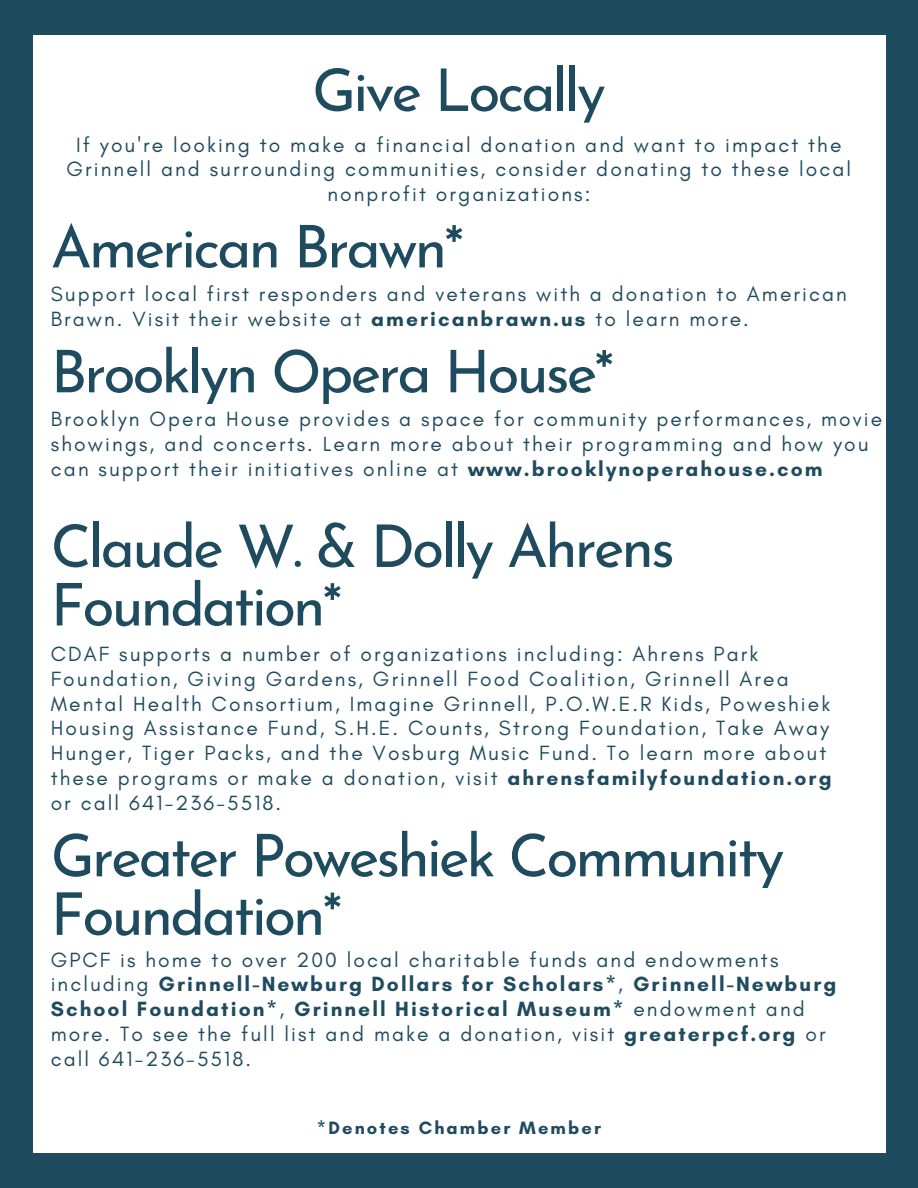
<style>
.page{position:relative;width:918px;height:1188px;background:#1f4b5e}
.page>*{position:absolute;margin:0;border:0;box-sizing:border-box;transform-origin:0 0}
.t1{font:58.8px/58.5px "Josefin Sans";letter-spacing:-.05em;color:#1f4b5e}
.t2{font:21px/24.8px "Glacial Indifference";letter-spacing:.1em;color:#1f4b5e}
.t3{font:700 18.3px "Glacial Indifference";letter-spacing:.12em;color:#1f4b5e}
.s1{font-weight:700}
</style>
<div class="page">
<div style="left:33px;top:35px;width:852px;height:1118px;background:#fff"></div>
<p class="t1" style="left:312px;top:67px;width:295px">Give Locally</p>
<p class="t2" style="left:67px;top:132px;width:786px;text-align:center">If you're looking to make a financial donation and want to impact the<br>Grinnell and surrounding communities, consider donating to these local nonprofit organizations:</p>
<p class="t1" style="left:51px;top:223px;width:415px">American Brawn*</p>
<p class="t2" style="left:51px;top:281px;width:798px">Support local first responders and veterans with a donation to American<br>Brawn. Visit their website at <span class="s1">americanbrawn.us</span> to learn more.</p>
<p class="t1" style="left:51px;top:348px;width:565px">Brooklyn Opera House*</p>
<p class="t2" style="left:51px;top:406px;width:833px">Brooklyn Opera House provides a space for community performances, movie showings, and concerts. Learn more about their programming and how you can support their initiatives online at <span class="s1">www.brooklynoperahouse.com</span></p>
<p class="t1" style="left:51px;top:523px;width:626px">Claude W. &amp; Dolly Ahrens<br>Foundation*</p>
<p class="t2" style="left:51px;top:641px;width:782px">CDAF supports a number of organizations including: Ahrens Park Foundation, Giving Gardens, Grinnell Food Coalition, Grinnell Area Mental Health Consortium, Imagine Grinnell, P.O.W.E.R Kids, Poweshiek Housing Assistance Fund, S.H.E. Counts, Strong Foundation, Take Away Hunger, Tiger Packs, and the Vosburg Music Fund. To learn more about these programs or make a donation, visit <span class="s1">ahrensfamilyfoundation.org </span>or call 641-236-5518.</p>
<p class="t1" style="left:51px;top:832px;width:735px">Greater Poweshiek Community<br>Foundation*</p>
<p class="t2" style="left:51px;top:947px;width:787px">GPCF is home to over 200 local charitable funds and endowments including <span class="s1">Grinnell-Newburg Dollars for Scholars*</span>, <span class="s1">Grinnell-Newburg School Foundation*</span>, <span class="s1">Grinnell Historical Museum*</span> endowment and more. To see the full list and make a donation, visit <span class="s1">greaterpcf.org</span> or call 641-236-5518.</p>
<p class="t3" style="left:317px;top:1117px;width:286px">*Denotes Chamber Member</p>
</div>
